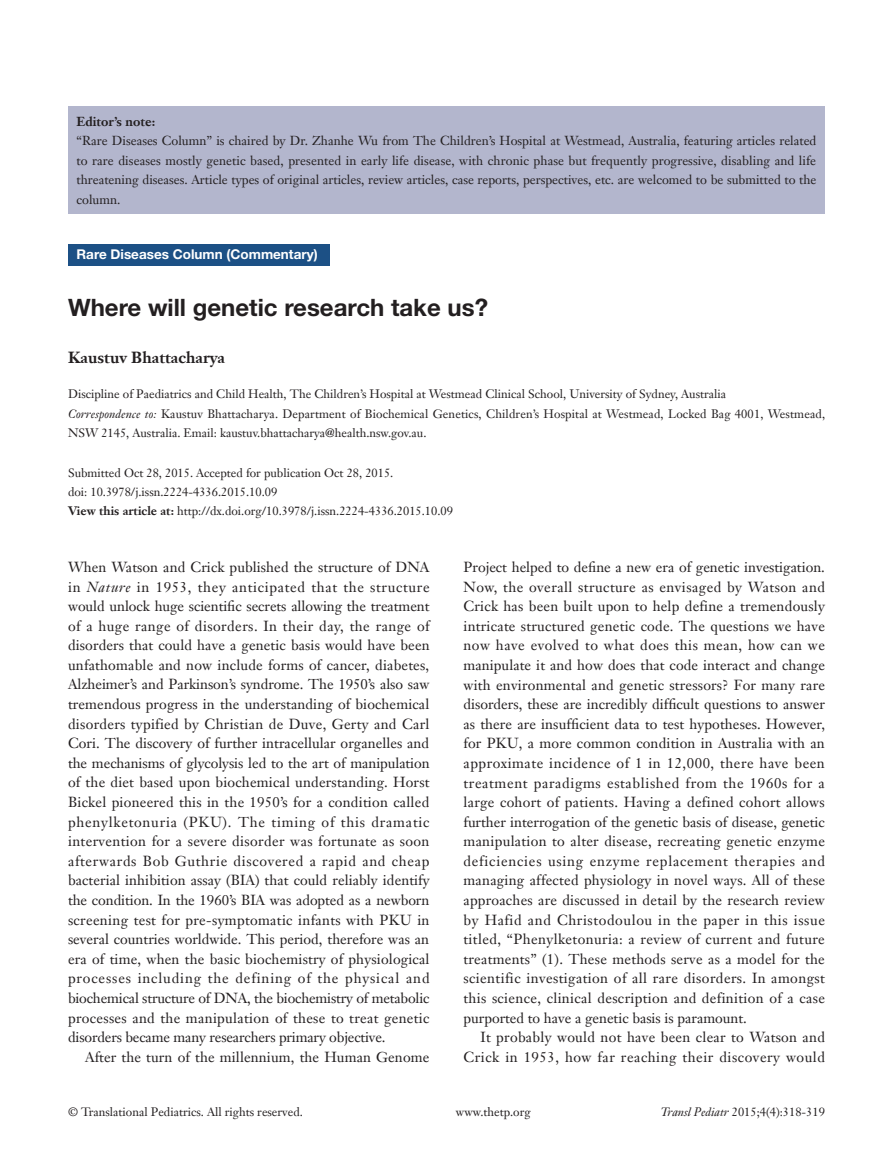
<style>
.page{position:relative;width:893px;height:1170px;background:#fff}
.page>*{position:absolute;margin:0;border:0;box-sizing:border-box;transform-origin:0 0}
.t1{font:700 24px "Helvetica Neue LT Pro";color:#231f20}
.t2{font:700 15.75px "Janson Text LT";color:#231f20}
.t3{font:14.25px/19.6px "Janson Text LT";letter-spacing:.01em;color:#231f20;text-align:justify}
.t4{font:14.25px/19.6px "Janson Text LT";letter-spacing:.035em;color:#231f20;text-align:right}
.t5{font:700 13.5px "Helvetica Neue LT Pro";color:#fff}
.t6{font:12.75px/19.5px "Janson Text LT";color:#231f20;text-align:justify}
.t7{font:700 12.75px "Janson Text LT";color:#231f20}
.t8{font:12px/19.5px "Janson Text LT";color:#231f20}
.s1{font-style:italic}
.s2{font-weight:700}
</style>
<div class="page">
<div style="left:68px;top:244px;width:262px;height:21px;background:#1c5085"></div>
<div style="left:68px;top:106px;width:757px;height:108px;background:#b3b6cd"></div>
<p class="t7" style="left:77px;top:113px;width:80px">Editor’s note:</p>
<p class="t6" style="left:77px;top:131px;width:741px">“Rare Diseases Column” is chaired by Dr. Zhanhe Wu from The Children’s Hospital at Westmead, Australia, featuring articles related to rare diseases mostly genetic based, presented in early life disease, with chronic phase but frequently progressive, disabling and life threatening diseases. Article types of original articles, review articles, case reports, perspectives, etc. are welcomed to be submitted to the column.</p>
<p class="t5" style="left:77px;top:246px;width:243px">Rare Diseases Column (Commentary)</p>
<h1 class="t1" style="left:68px;top:292px;width:421px">Where will genetic research take us?</h1>
<p class="t2" style="left:68px;top:347px;width:159px">Kaustuv Bhattacharya</p>
<p class="t8" style="left:68px;top:384px;width:759px">Discipline of Paediatrics and Child Health, The Children’s Hospital at Westmead Clinical School, University of Sydney, Australia<br><span class="s1">Correspondence to:</span> Kaustuv Bhattacharya. Department of Biochemical Genetics, Children’s Hospital at Westmead, Locked Bag 4001, Westmead,<br>NSW 2145, Australia. Email: kaustuv.bhattacharya@health.nsw.gov.au.</p>
<p class="t8" style="left:68px;top:463px;width:386px;line-height:19px">Submitted Oct 28, 2015. Accepted for publication Oct 28, 2015.<br>doi: 10.3978/j.issn.2224-4336.2015.10.09<br><span class="s2">View this article at:</span> http://dx.doi.org/10.3978/j.issn.2224-4336.2015.10.09</p>
<p class="t3" style="left:68px;top:557px;width:363px">When Watson and Crick published the structure of DNA in <span class="s1">Nature</span> in 1953, they anticipated that the structure would unlock huge scientific secrets allowing the treatment of a huge range of disorders. In their day, the range of disorders that could have a genetic basis would have been unfathomable and now include forms of cancer, diabetes, Alzheimer’s and Parkinson’s syndrome. The 1950’s also saw tremendous progress in the understanding of biochemical disorders typified by Christian de Duve, Gerty and Carl Cori. The discovery of further intracellular organelles and the mechanisms of glycolysis led to the art of manipulation of the diet based upon biochemical understanding. Horst Bickel pioneered this in the 1950’s for a condition called phenylketonuria (PKU). The timing of this dramatic intervention for a severe disorder was fortunate as soon afterwards Bob Guthrie discovered a rapid and cheap bacterial inhibition assay (BIA) that could reliably identify the condition. In the 1960’s BIA was adopted as a newborn screening test for pre-symptomatic infants with PKU in several countries worldwide. This period, therefore was an era of time, when the basic biochemistry of physiological processes including the defining of the physical and biochemical structure of DNA, the biochemistry of metabolic processes and the manipulation of these to treat genetic disorders became many researchers primary objective.</p>
<p class="t3" style="left:85px;top:1046px;width:346px">After the turn of the millennium, the Human Genome</p>
<p class="t3" style="left:463px;top:557px;width:363px">Project helped to define a new era of genetic investigation.<br>Now, the overall structure as envisaged by Watson and Crick has been built upon to help define a tremendously intricate structured genetic code. The questions we have now have evolved to what does this mean, how can we manipulate it and how does that code interact and change with environmental and genetic stressors? For many rare disorders, these are incredibly difficult questions to answer as there are insufficient data to test hypotheses. However, for PKU, a more common condition in Australia with an approximate incidence of 1 in 12,000, there have been treatment paradigms established from the 1960s for a large cohort of patients. Having a defined cohort allows further interrogation of the genetic basis of disease, genetic manipulation to alter disease, recreating genetic enzyme deficiencies using enzyme replacement therapies and managing affected physiology in novel ways. All of these approaches are discussed in detail by the research review by Hafid and Christodoulou in the paper in this issue titled, “Phenylketonuria: a review of current and future treatments” (1). These methods serve as a model for the scientific investigation of all rare disorders. In amongst this science, clinical description and definition of a case purported to have a genetic basis is paramount.</p>
<p class="t4" style="left:463px;top:1027px;width:363px">It probably would not have been clear to Watson and<br>Crick in 1953, how far reaching their discovery would</p>
<p class="t8" style="left:68px;top:1102px;width:236px">© Translational Pediatrics. All rights reserved.</p>
<p class="t8" style="left:456px;top:1102px;width:76px">www.thetp.org</p>
<p class="t8" style="left:661px;top:1102px;width:166px"><span class="s1">Transl Pediatr</span> 2015;4(4):318-319</p>
</div>
